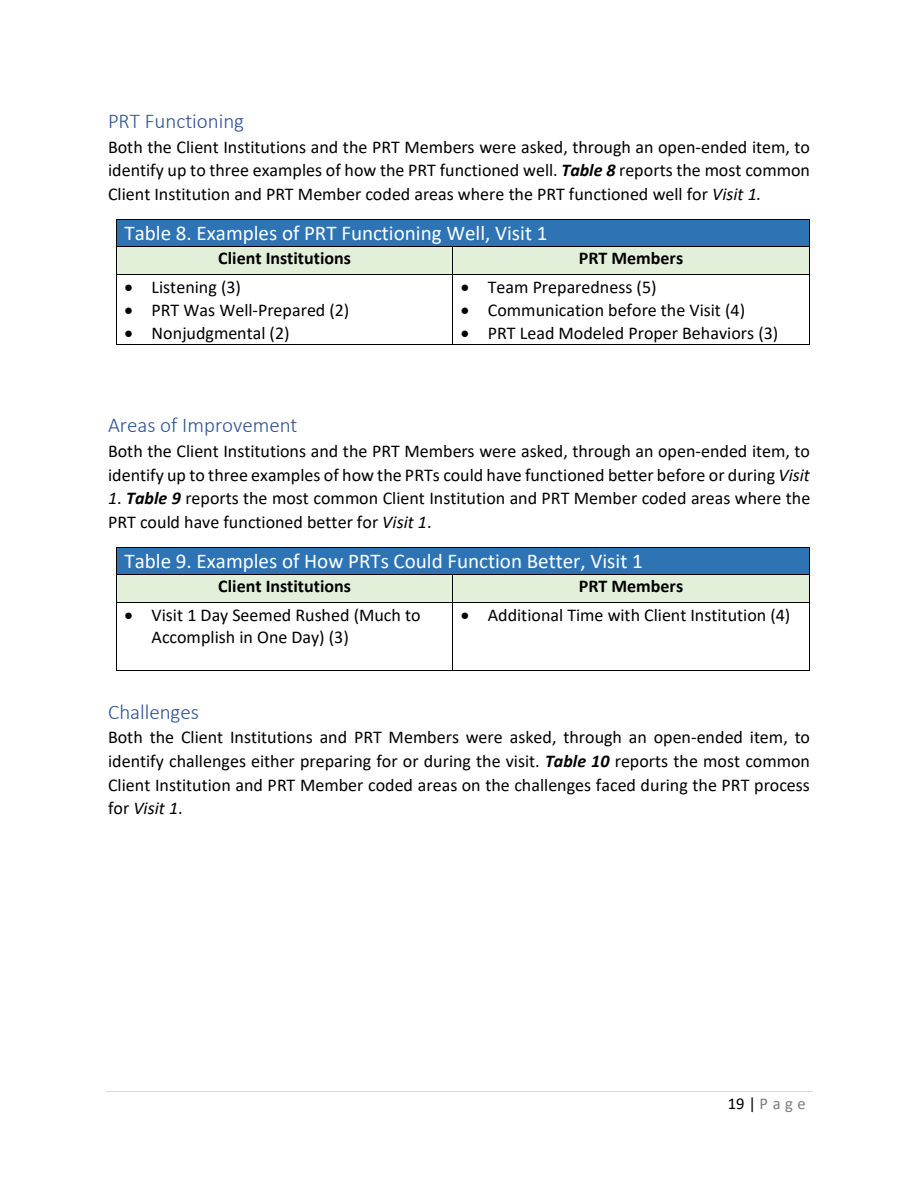
<style>
.page{position:relative;width:918px;height:1188px;background:#fff}
.page>*{position:absolute;margin:0;border:0;box-sizing:border-box;transform-origin:0 0}
.t1{font:21px "Calibri";color:#fff}
.t2{font:300 21px "Calibri";color:#2f5496}
.t3{font:18px/23.5px "Calibri";color:#000}
.t4{font:700 18px "Calibri";color:#000}
.t5{font:16.5px "Calibri";letter-spacing:.27em;color:#7f7f7f}
.s1{font-weight:700;font-style:italic}
.s2{font-style:italic}
.s3{color:#000}
</style>
<div class="page">
<hr style="left:106px;top:1092px;width:706px;height:1px;background:#d9d9d9">
<div style="left:117px;top:220px;width:692px;height:27px;background:#2e74b5"></div>
<hr style="left:117px;top:219px;width:692px;height:1px;background:#000">
<div style="left:117px;top:247px;width:335px;height:27px;background:#e2efd9"></div>
<div style="left:453px;top:247px;width:356px;height:27px;background:#e2efd9"></div>
<hr style="left:117px;top:247px;width:335px;height:1px;background:#000">
<hr style="left:453px;top:247px;width:356px;height:1px;background:#000">
<svg style="left:116px;top:219px;width:1px;height:56px"></svg>
<hr style="left:117px;top:274px;width:335px;height:1px;background:#000">
<svg style="left:452px;top:247px;width:1px;height:28px"></svg>
<hr style="left:453px;top:274px;width:356px;height:1px;background:#000">
<svg style="left:809px;top:219px;width:1px;height:56px"></svg>
<hr style="left:116px;top:275px;width:1px;height:69px;background:#000">
<hr style="left:117px;top:344px;width:335px;height:1px;background:#000">
<hr style="left:452px;top:275px;width:1px;height:69px;background:#000">
<hr style="left:453px;top:344px;width:356px;height:1px;background:#000">
<hr style="left:809px;top:275px;width:1px;height:69px;background:#000">
<div style="left:117px;top:548px;width:692px;height:27px;background:#2e74b5"></div>
<hr style="left:117px;top:547px;width:692px;height:1px;background:#000">
<div style="left:117px;top:575px;width:335px;height:27px;background:#e2efd9"></div>
<div style="left:453px;top:575px;width:356px;height:27px;background:#e2efd9"></div>
<hr style="left:117px;top:575px;width:335px;height:1px;background:#000">
<hr style="left:453px;top:575px;width:356px;height:1px;background:#000">
<svg style="left:116px;top:547px;width:1px;height:56px"></svg>
<hr style="left:117px;top:602px;width:335px;height:1px;background:#000">
<svg style="left:452px;top:575px;width:1px;height:28px"></svg>
<hr style="left:453px;top:602px;width:356px;height:1px;background:#000">
<svg style="left:809px;top:547px;width:1px;height:56px"></svg>
<hr style="left:116px;top:603px;width:1px;height:67px;background:#000">
<hr style="left:117px;top:670px;width:335px;height:1px;background:#000">
<hr style="left:452px;top:603px;width:1px;height:67px;background:#000">
<hr style="left:453px;top:670px;width:356px;height:1px;background:#000">
<hr style="left:809px;top:603px;width:1px;height:67px;background:#000">
<h5 class="t2" style="left:108px;top:108px;width:138px">PRT Functioning</h5>
<p class="t3" style="left:108px;top:135px;width:704px;text-align:justify">Both the Client Institutions and the PRT Members were asked, through an open-ended item, to identify up to three examples of how the PRT functioned well. <span class="s1">Table 8</span> reports the most common Client Institution and PRT Member coded areas where the PRT functioned well for <span class="s2">Visit 1.</span></p>
<p class="t1" style="left:125px;top:218px;width:424px">Table 8. Examples of PRT Functioning Well, Visit 1</p>
<p class="t4" style="left:218px;top:246px;width:135px">Client Institutions</p>
<p class="t4" style="left:579px;top:246px;width:106px">PRT Members</p>
<p class="t3" style="left:125px;top:275px;width:118px">• Listening (3)</p>
<p class="t3" style="left:125px;top:298px;width:226px">• PRT Was Well-Prepared (2)</p>
<p class="t3" style="left:125px;top:321px;width:167px">• Nonjudgmental (2)</p>
<p class="t3" style="left:461px;top:275px;width:197px">• Team Preparedness (5)</p>
<p class="t3" style="left:461px;top:298px;width:286px">• Communication before the Visit (4)</p>
<p class="t3" style="left:461px;top:321px;width:319px">• PRT Lead Modeled Proper Behaviors (3)</p>
<h5 class="t2" style="left:108px;top:412px;width:191px">Areas of Improvement</h5>
<p class="t3" style="left:108px;top:439px;width:704px">Both the Client Institutions and the PRT Members were asked, through an open-ended item, to identify up to three examples of how the PRTs could have functioned better before or during <span class="s2">Visit</span></p>
<p class="t3" style="left:108px;top:486px;width:704px"><span class="s2">1</span>. <span class="s1">Table 9</span> reports the most common Client Institution and PRT Member coded areas where the<br>PRT could have functioned better for <span class="s2">Visit 1</span>.</p>
<p class="t1" style="left:125px;top:546px;width:520px">Table 9. Examples of How PRTs Could Function Better, Visit 1</p>
<p class="t4" style="left:218px;top:574px;width:135px">Client Institutions</p>
<p class="t4" style="left:579px;top:574px;width:106px">PRT Members</p>
<p class="t3" style="left:152px;top:604px;width:271px;line-height:21.9px;text-indent:-27px">• Visit 1 Day Seemed Rushed (Much to<br>Accomplish in One Day) (3)</p>
<p class="t3" style="left:461px;top:603px;width:331px">• Additional Time with Client Institution (4)</p>
<h5 class="t2" style="left:108px;top:699px;width:93px">Challenges</h5>
<p class="t3" style="left:108px;top:725px;width:704px;text-align:justify">Both the Client Institutions and PRT Members were asked, through an open-ended item, to identify challenges either preparing for or during the visit. <span class="s1">Table 10</span> reports the most common Client Institution and PRT Member coded areas on the challenges faced during the PRT process for <span class="s2">Visit 1</span>.</p>
<p class="t5" style="left:728px;top:1092px;width:79px"><span class="s3">19|</span> Page</p>
</div>
